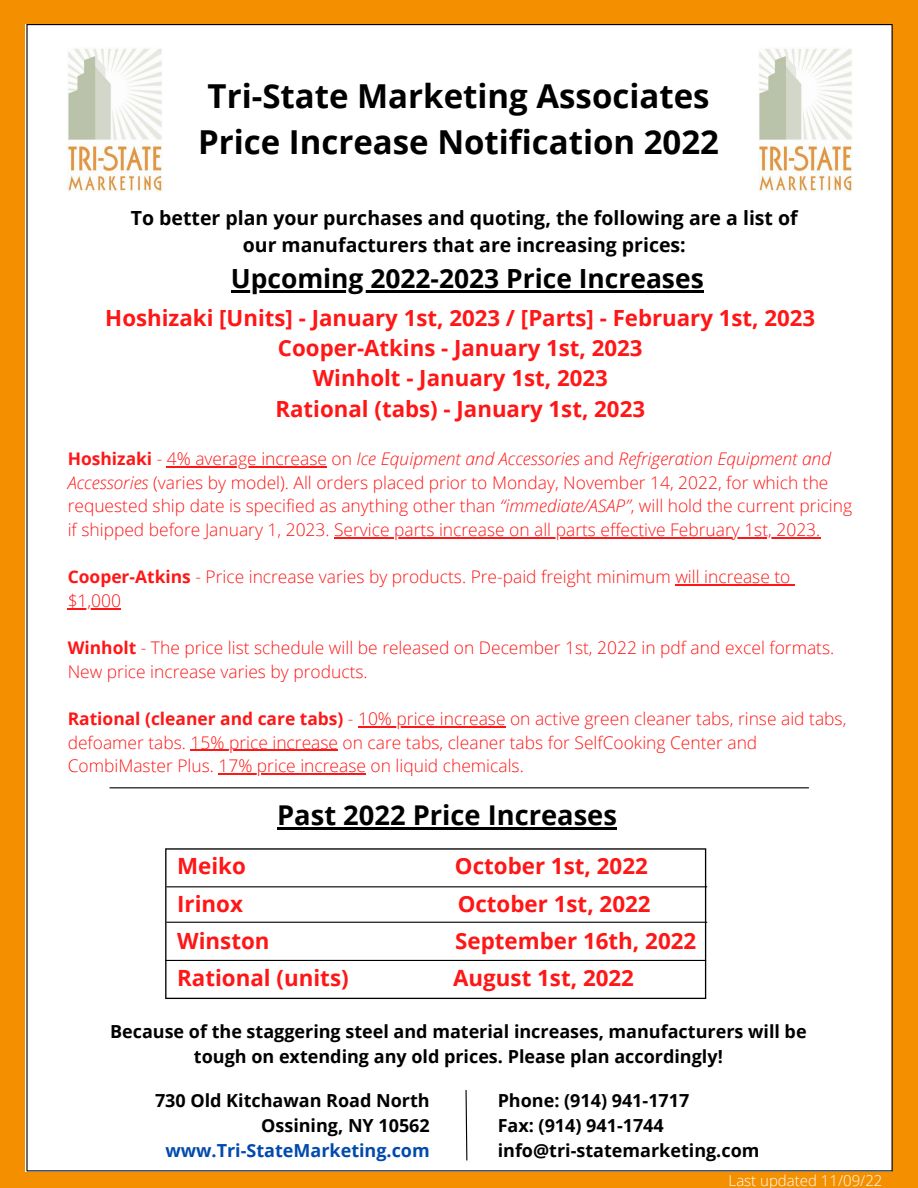
<style>
.page{position:relative;width:918px;height:1188px;background:#f49000}
.page>*{position:absolute;margin:0;border:0;box-sizing:border-box;transform-origin:0 0}
.t1{font:700 33px/46.2px "Open Sans";color:#000}
.t2{font:700 27.3px "Open Sans";color:#000}
.t3{font:700 26.4px "Open Sans";color:#000}
.t4{font:700 22.35px "Open Sans";color:#ff1616}
.t5{font:700 22.2px/30.3px "Open Sans";color:#ff1616;text-align:center}
.t6{font:700 19.5px/27px "Open Sans";color:#000;text-align:center}
.t7{font:700 18px/24.8px "Open Sans";color:#000;text-align:right}
.t8{font:700 18px "Open Sans";color:#004aad}
.t9{font:300 17.4px/23.7px "Open Sans";color:#ff1616}
.t10{font:300 15px "Open Sans";color:#fff}
.s1{font-weight:700}
.s2{font-style:italic}
</style>
<div class="page">
<div style="left:26px;top:24px;width:867px;height:1147px;background:#fff"></div>
<div style="left:165px;top:848px;width:541px;height:151px;background:#fff"></div>
<img style="left:68px;top:48px;width:94px;height:144px">
<img style="left:758px;top:48px;width:95px;height:144px">
<svg style="left:465px;top:1089px;width:3px;height:72px"></svg>
<hr style="left:231px;top:290px;width:473px;height:2px;background:#000">
<hr style="left:167px;top:466px;width:160px;height:1px;background:#ff1616">
<hr style="left:334px;top:537px;width:486px;height:1px;background:#ff1616">
<hr style="left:675px;top:584px;width:116px;height:2px;background:#ff1616">
<hr style="left:68px;top:608px;width:53px;height:1px;background:#ff1616">
<hr style="left:358px;top:726px;width:148px;height:1px;background:#ff1616">
<hr style="left:191px;top:750px;width:147px;height:1px;background:#ff1616">
<hr style="left:219px;top:773px;width:147px;height:2px;background:#ff1616">
<hr style="left:277px;top:827px;width:340px;height:3px;background:#000">
<hr style="left:110px;top:787px;width:699px;height:1px;background:#000">
<hr style="left:167px;top:886px;width:540px;height:1px;background:#000">
<hr style="left:167px;top:922px;width:540px;height:1px;background:#000">
<hr style="left:166px;top:960px;width:540px;height:1px;background:#000">
<h1 class="t1" style="left:198px;top:72px;width:523px">Tri-State Marketing Associates<br>Price Increase Notification 2022</h1>
<p class="t6" style="left:131px;top:204px;width:668px">To better plan your purchases and quoting, the following are a list of our manufacturers that are increasing prices:</p>
<h3 class="t3" style="left:231px;top:260px;width:475px">Upcoming 2022-2023 Price Increases</h3>
<p class="t5" style="left:105px;top:302px;width:711px">Hoshizaki [Units] - January 1st, 2023 / [Parts] - February 1st, 2023<br>Cooper-Atkins - January 1st, 2023<br>Winholt - January 1st, 2023<br>Rational (tabs) - January 1st, 2023</p>
<p class="t9" style="left:68px;top:447px;width:786px"><span class="s1">Hoshizaki</span> - 4% average increase on <span class="s2">Ice Equipment and Accessories</span> and <span class="s2">Refrigeration Equipment and Accessories</span> (varies by model). All orders placed prior to Monday, November 14, 2022, for which the requested ship date is specified as anything other than <span class="s2">“immediate/ASAP”</span>, will hold the current pricing if shipped before January 1, 2023. Service parts increase on all parts effective February 1st, 2023.</p>
<p class="t9" style="left:68px;top:565px;width:724px"><span class="s1">Cooper-Atkins</span> - Price increase varies by products. Pre-paid freight minimum will increase to $1,000</p>
<p class="t9" style="left:68px;top:636px;width:768px"><span class="s1">Winholt</span> - The price list schedule will be released on December 1st, 2022 in pdf and excel formats.<br>New price increase varies by products.</p>
<p class="t9" style="left:68px;top:706px;width:780px"><span class="s1">Rational (cleaner and care tabs)</span> - 10% price increase on active green cleaner tabs, rinse aid tabs, defoamer tabs. 15% price increase on care tabs, cleaner tabs for SelfCooking Center and<br>CombiMaster Plus. 17% price increase on liquid chemicals.</p>
<h2 class="t2" style="left:277px;top:796px;width:341px">Past 2022 Price Increases</h2>
<p class="t4" style="left:177px;top:851px;width:70px">Meiko</p>
<p class="t4" style="left:455px;top:851px;width:194px">October 1st, 2022</p>
<p class="t4" style="left:177px;top:888px;width:67px">Irinox</p>
<p class="t4" style="left:458px;top:888px;width:194px">October 1st, 2022</p>
<p class="t4" style="left:177px;top:925px;width:94px">Winston</p>
<p class="t4" style="left:455px;top:925px;width:242px">September 16th, 2022</p>
<p class="t4" style="left:177px;top:962px;width:173px">Rational (units)</p>
<p class="t4" style="left:453px;top:962px;width:182px">August 1st, 2022</p>
<p class="t7" style="left:110px;top:1019px;width:698px;text-align:center">Because of the staggering steel and material increases, manufacturers will be tough on extending any old prices. Please plan accordingly!</p>
<p class="t7" style="left:155px;top:1088px;width:276px">730 Old Kitchawan Road North<br>Ossining, NY 10562</p>
<p class="t8" style="left:165px;top:1137px;width:266px">www.Tri-StateMarketing.com</p>
<p class="t7" style="left:498px;top:1088px;width:263px;text-align:left">Phone: (914) 941-1717<br>Fax: (914) 941-1744 info@tri-statemarketing.com</p>
<p class="t10" style="left:729px;top:1170px;width:155px">Last updated 11/09/22</p>
</div>
